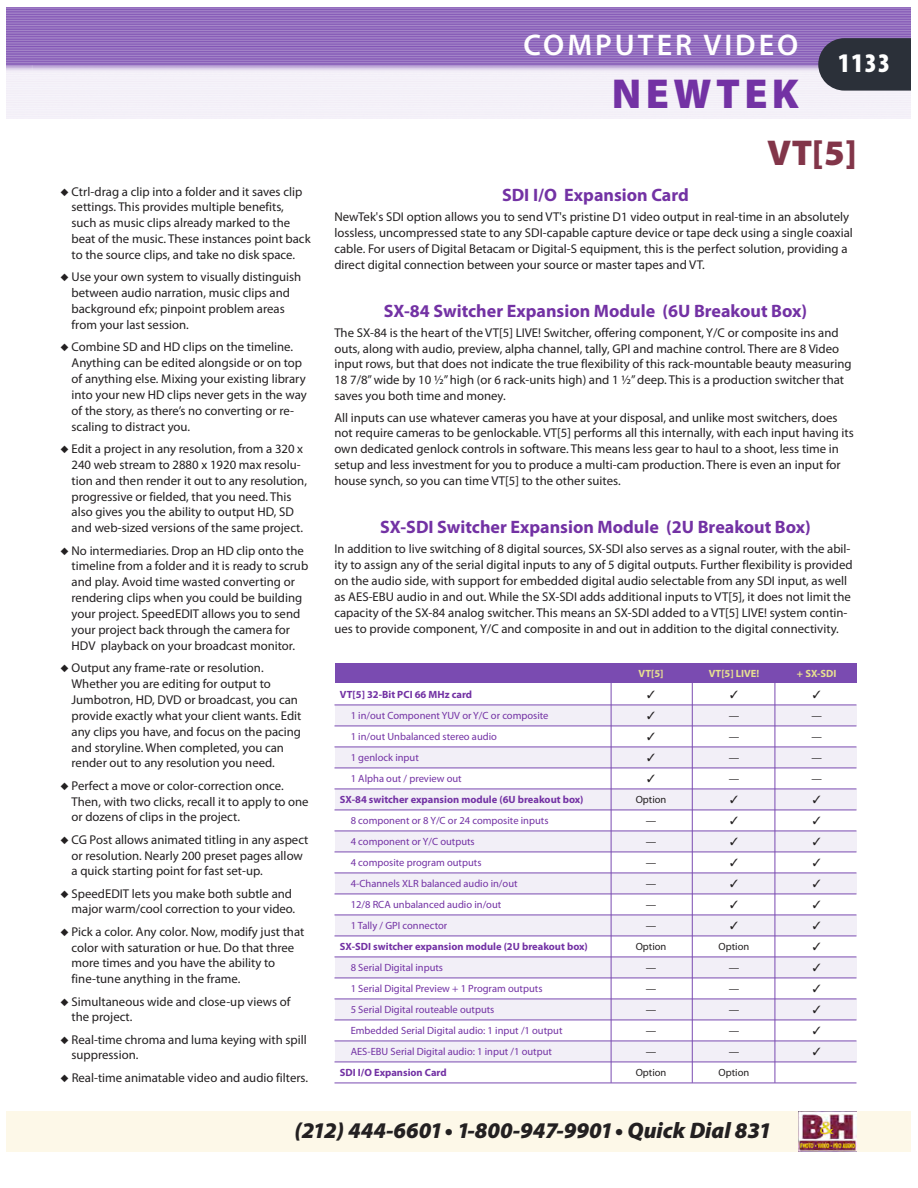
<style>
.page{position:relative;width:918px;height:1188px;background:#fff}
.page>*{position:absolute;margin:0;border:0;box-sizing:border-box;transform-origin:0 0}
.t1{font:900 42px "Myriad Pro";letter-spacing:.1em;color:#7332a4}
.t2{font:900 36px "Myriad Pro";color:#823549}
.t3{font:600 30px "Myriad Pro";letter-spacing:.1em;color:#fff}
.t4{font:900 condensed 27px "Myriad Pro";color:#fff}
.t5{font:italic 900 22.5px "Myriad Pro";color:#232021}
.t6{font:700 18px "Myriad Pro";color:#7332a4}
.t7{font:12.75px/15.9px "Myriad Pro";color:#232021}
.t8{font:10.5px "Myriad Pro";color:#7332a4}
.t9{font:700 10.5px "Myriad Pro";color:#7332a4}
.t10{font:10.5px "Myriad Pro";color:#232021}
.t11{font:700 10.5px "Myriad Pro";color:#e8e191}
</style>
<div class="page">
<img style="left:32px;top:7px;width:879px;height:112px">
<svg style="left:818px;top:38px;width:93px;height:53px"></svg>
<img style="left:6px;top:7px;width:26px;height:112px">
<div style="left:6px;top:1111px;width:905px;height:41px;background:#fdf8e8"></div>
<img style="left:799px;top:1111px;width:57px;height:40px">
<div style="left:335px;top:663px;width:522px;height:19px;background:#7a4bb1"></div>
<svg style="left:334px;top:682px;width:523px;height:401px"></svg>
<h3 class="t3" style="left:523px;top:33px;width:276px">COMPUTER VIDEO</h3>
<h1 class="t1" style="left:612px;top:77px;width:189px">NEWTEK</h1>
<h3 class="t4" style="left:838px;top:52px;width:54px">1133</h3>
<p class="t7" style="left:72px;top:184px;width:241px;text-indent:-11px">◆ Ctrl-drag a clip into a folder and it saves clip settings. This provides multiple benefits, such as music clips already marked to the beat of the music. These instances point back to the source clips, and take no disk space.</p>
<p class="t7" style="left:72px;top:270px;width:231px;text-indent:-11px">◆ Use your own system to visually distinguish between audio narration, music clips and background efx; pinpoint problem areas from your last session.</p>
<p class="t7" style="left:72px;top:340px;width:237px;text-indent:-11px">◆ Combine SD and HD clips on the timeline.<br>Anything can be edited alongside or on top of anything else. Mixing your existing library into your new HD clips never gets in the way of the story, as there’s no converting or re&shy;scaling to distract you.</p>
<p class="t7" style="left:72px;top:442px;width:237px;text-indent:-11px">◆ Edit a project in any resolution, from a 320 x 240 web stream to 2880 x 1920 max resolu&shy;tion and then render it out to any resolution, progressive or fielded, that you need. This also gives you the ability to output HD, SD and web-sized versions of the same project.</p>
<p class="t7" style="left:72px;top:543px;width:238px;text-indent:-11px">◆ No intermediaries. Drop an HD clip onto the timeline from a folder and it is ready to scrub and play. Avoid time wasted converting or rendering clips when you could be building your project. SpeedEDIT allows you to send your project back through the camera for HDV playback on your broadcast monitor.</p>
<p class="t7" style="left:72px;top:661px;width:231px;text-indent:-11px">◆ Output any frame-rate or resolution.<br>Whether you are editing for output to Jumbotron, HD, DVD or broadcast, you can provide exactly what your client wants. Edit any clips you have, and focus on the pacing and storyline. When completed, you can render out to any resolution you need.</p>
<p class="t7" style="left:72px;top:779px;width:238px;text-indent:-11px">◆ Perfect a move or color-correction once.<br>Then, with two clicks, recall it to apply to one or dozens of clips in the project.</p>
<p class="t7" style="left:72px;top:832px;width:238px;text-indent:-11px">◆ CG Post allows animated titling in any aspect or resolution. Nearly 200 preset pages allow a quick starting point for fast set-up.</p>
<p class="t7" style="left:61px;top:886px;width:236px;text-align:right">◆ SpeedEDIT lets you make both subtle and major warm/cool correction to your video.</p>
<p class="t7" style="left:72px;top:925px;width:234px;text-indent:-11px">◆ Pick a color. Any color. Now, modify just that color with saturation or hue. Do that three more times and you have the ability to fine-tune anything in the frame.</p>
<p class="t7" style="left:72px;top:994px;width:221px;text-indent:-11px">◆ Simultaneous wide and close-up views of the project.</p>
<p class="t7" style="left:72px;top:1032px;width:237px;text-indent:-11px">◆ Real-time chroma and luma keying with spill suppression.</p>
<p class="t7" style="left:61px;top:1070px;width:249px">◆ Real-time animatable video and audio filters.</p>
<h2 class="t2" style="left:767px;top:138px;width:91px">VT[5]</h2>
<h3 class="t6" style="left:502px;top:188px;width:188px">SDI I/O Expansion Card</h3>
<p class="t7" style="left:334px;top:210px;width:520px">NewTek's SDI option allows you to send VT's pristine D1 video output in real-time in an absolutely lossless, uncompressed state to any SDI-capable capture device or tape deck using a single coaxial cable. For users of Digital Betacam or Digital-S equipment, this is the perfect solution, providing a direct digital connection between your source or master tapes and VT.</p>
<h3 class="t6" style="left:384px;top:303px;width:425px">SX-84 Switcher Expansion Module (6U Breakout Box)</h3>
<p class="t7" style="left:334px;top:326px;width:519px">The SX-84 is the heart of the VT[5] LIVE! Switcher, offering component, Y/C or composite ins and outs, along with audio, preview, alpha channel, tally, GPI and machine control. There are 8 Video input rows, but that does not indicate the true flexibility of this rack-mountable beauty measuring 18 7/8” wide by 10 ½” high (or 6 rack-units high) and 1 ½” deep. This is a production switcher that saves you both time and money.</p>
<p class="t7" style="left:334px;top:410px;width:521px">All inputs can use whatever cameras you have at your disposal, and unlike most switchers, does not require cameras to be genlockable. VT[5] performs all this internally, with each input having its own dedicated genlock controls in software. This means less gear to haul to a shoot, less time in setup and less investment for you to produce a multi-cam production. There is even an input for house synch, so you can time VT[5] to the other suites.</p>
<h3 class="t6" style="left:380px;top:520px;width:432px">SX-SDI Switcher Expansion Module (2U Breakout Box)</h3>
<p class="t7" style="left:334px;top:542px;width:520px">In addition to live switching of 8 digital sources, SX-SDI also serves as a signal router, with the abil&shy;ity to assign any of the serial digital inputs to any of 5 digital outputs. Further flexibility is provided on the audio side, with support for embedded digital audio selectable from any SDI input, as well as AES-EBU audio in and out. While the SX-SDI adds additional inputs to VT[5], it does not limit the capacity of the SX-84 analog switcher. This means an SX-SDI added to a VT[5] LIVE! system contin&shy;ues to provide component, Y/C and composite in and out in addition to the digital connectivity.</p>
<p class="t11" style="left:639px;top:669px;width:27px">VT[5]</p>
<p class="t11" style="left:709px;top:669px;width:52px">VT[5] LIVE!</p>
<p class="t11" style="left:797px;top:669px;width:41px">+ SX-SDI</p>
<p class="t9" style="left:340px;top:690px;width:134px">VT[5] 32-Bit PCI 66 MHz card</p>
<p class="t8" style="left:351px;top:711px;width:199px">1 in/out Component YUV or Y/C or composite</p>
<p class="t10" style="left:729px;top:711px;width:12px">—</p>
<p class="t10" style="left:812px;top:711px;width:12px">—</p>
<p class="t8" style="left:351px;top:732px;width:148px">1 in/out Unbalanced stereo audio</p>
<p class="t10" style="left:729px;top:732px;width:12px">—</p>
<p class="t10" style="left:812px;top:732px;width:12px">—</p>
<p class="t8" style="left:351px;top:753px;width:70px">1 genlock input</p>
<p class="t10" style="left:729px;top:753px;width:12px">—</p>
<p class="t10" style="left:812px;top:753px;width:12px">—</p>
<p class="t8" style="left:351px;top:774px;width:113px">1 Alpha out / preview out</p>
<p class="t10" style="left:729px;top:774px;width:12px">—</p>
<p class="t10" style="left:812px;top:774px;width:12px">—</p>
<p class="t9" style="left:340px;top:795px;width:245px">SX-84 switcher expansion module (6U breakout box)</p>
<p class="t10" style="left:636px;top:795px;width:32px">Option</p>
<p class="t8" style="left:351px;top:816px;width:199px">8 component or 8 Y/C or 24 composite inputs</p>
<p class="t10" style="left:646px;top:816px;width:12px">—</p>
<p class="t8" style="left:351px;top:837px;width:126px">4 component or Y/C outputs</p>
<p class="t10" style="left:646px;top:837px;width:12px">—</p>
<p class="t8" style="left:351px;top:858px;width:132px">4 composite program outputs</p>
<p class="t10" style="left:646px;top:858px;width:12px">—</p>
<p class="t8" style="left:351px;top:879px;width:168px">4-Channels XLR balanced audio in/out</p>
<p class="t10" style="left:646px;top:879px;width:12px">—</p>
<p class="t8" style="left:351px;top:900px;width:152px">12/8 RCA unbalanced audio in/out</p>
<p class="t10" style="left:646px;top:900px;width:12px">—</p>
<p class="t8" style="left:351px;top:921px;width:98px">1 Tally / GPI connector</p>
<p class="t10" style="left:646px;top:921px;width:12px">—</p>
<p class="t9" style="left:340px;top:942px;width:250px">SX-SDI switcher expansion module (2U breakout box)</p>
<p class="t10" style="left:636px;top:942px;width:32px">Option</p>
<p class="t10" style="left:719px;top:942px;width:32px">Option</p>
<p class="t8" style="left:351px;top:963px;width:94px">8 Serial Digital inputs</p>
<p class="t10" style="left:646px;top:963px;width:12px">—</p>
<p class="t10" style="left:729px;top:963px;width:12px">—</p>
<p class="t8" style="left:351px;top:984px;width:193px">1 Serial Digital Preview + 1 Program outputs</p>
<p class="t10" style="left:646px;top:984px;width:12px">—</p>
<p class="t10" style="left:729px;top:984px;width:12px">—</p>
<p class="t8" style="left:351px;top:1005px;width:145px">5 Serial Digital routeable outputs</p>
<p class="t10" style="left:646px;top:1005px;width:12px">—</p>
<p class="t10" style="left:729px;top:1005px;width:12px">—</p>
<p class="t8" style="left:351px;top:1026px;width:213px">Embedded Serial Digital audio: 1 input /1 output</p>
<p class="t10" style="left:646px;top:1026px;width:12px">—</p>
<p class="t10" style="left:729px;top:1026px;width:12px">—</p>
<p class="t8" style="left:351px;top:1047px;width:203px">AES-EBU Serial Digital audio: 1 input /1 output</p>
<p class="t10" style="left:646px;top:1047px;width:12px">—</p>
<p class="t10" style="left:729px;top:1047px;width:12px">—</p>
<p class="t9" style="left:340px;top:1068px;width:108px">SDI I/O Expansion Card</p>
<p class="t10" style="left:636px;top:1068px;width:32px">Option</p>
<p class="t10" style="left:719px;top:1068px;width:32px">Option</p>
<h3 class="t5" style="left:294px;top:1121px;width:479px">(212) 444-6601• 1-800-947-9901• Quick Dial 831</h3>
</div>
